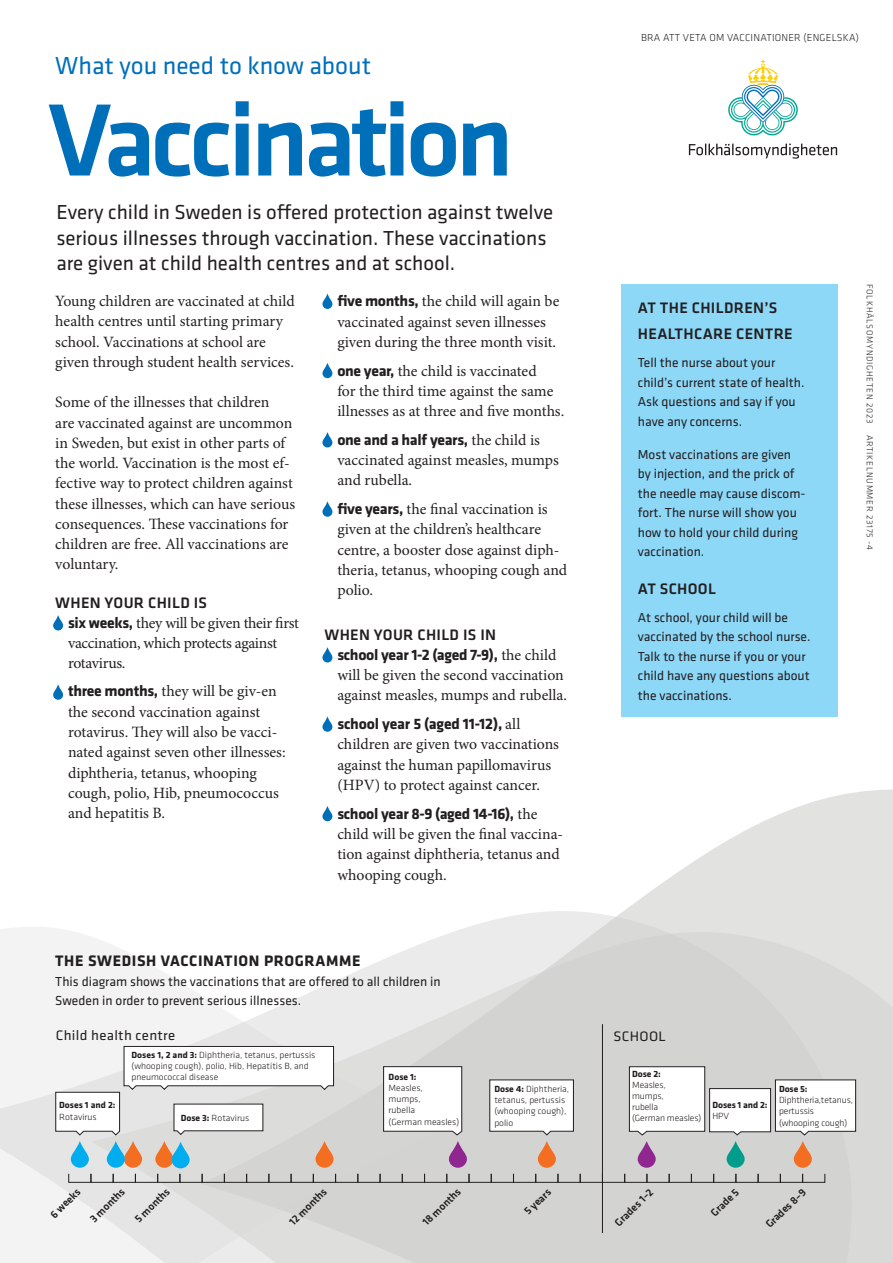
<style>
.page{position:relative;width:893px;height:1263px;background:#fff}
.page>*{position:absolute;margin:0;border:0;box-sizing:border-box;transform-origin:0 0}
.t1{font:500 106.5px "Klavika";letter-spacing:-.05em;color:#006fba}
.t2{font:25.5px "Klavika";color:#006fba}
.t3{font:21px/25.5px "Klavika";color:#231f20}
.t4{font:15.75px/20.2px "Minion Pro";color:#231f20}
.t5{font:15.75px/20.2px "Minion Pro";letter-spacing:-.02em;color:#231f20}
.t6{font:500 15.75px/26.5px "Klavika";letter-spacing:.02em;color:#231f20}
.t7{font:700 15.75px "Klavika";letter-spacing:.04em;color:#231f20}
.t8{font:14.25px "Klavika";letter-spacing:.02em;color:#231f20;scale:1.04 1}
.t9{font:13.5px/19.5px "Klavika";color:#231f20}
.t10{font:500 11.1px "Klavika";color:#231f20}
.t11{font:700 10.8px "Klavika";color:#231f20;scale:1.04 1}
.t12{font:300 10.5px "Klavika";letter-spacing:.02em;color:#231f20}
.t13{font:300 9.3px/11.1px "Klavika";color:#231f20;scale:1.04 1}
.t14{font:700 9.3px/11.1px "Klavika";letter-spacing:-.005em;color:#231f20;scale:1.04 1}
.t15{font:300 9px "Klavika";letter-spacing:.08em;color:#231f20}
.s1{font-family:"Klavika";font-weight:700}
.s2{font-weight:300}
.s3{font-weight:700}
</style>
<div class="page">
<svg style="left:326px;top:789px;width:567px;height:123px"></svg>
<svg style="left:326px;top:890px;width:545px;height:22px"></svg>
<svg style="left:450px;top:912px;width:443px;height:351px;fill:#d3d4d1"></svg>
<svg style="left:0;top:927px;width:450px;height:336px"></svg>
<div style="left:621px;top:284px;width:217px;height:433px;background:#8dd7f7"></div>
<svg style="left:689px;top:143px;width:148px;height:16px"></svg>
<svg style="left:728px;top:60px;width:70px;height:75px"></svg>
<svg style="left:53px;top:615px;width:10px;height:15px"></svg>
<svg style="left:53px;top:684px;width:10px;height:16px"></svg>
<svg style="left:322px;top:294px;width:10px;height:15px"></svg>
<svg style="left:322px;top:363px;width:10px;height:15px"></svg>
<svg style="left:322px;top:432px;width:10px;height:15px"></svg>
<svg style="left:322px;top:501px;width:10px;height:16px"></svg>
<svg style="left:322px;top:647px;width:10px;height:15px"></svg>
<svg style="left:322px;top:716px;width:10px;height:16px"></svg>
<svg style="left:322px;top:806px;width:10px;height:15px"></svg>
<hr style="left:602px;top:1024px;width:1px;height:208px;background:#231f20">
<svg style="left:55px;top:1046px;width:801px;height:137px"></svg>
<h1 class="t2" style="left:55px;top:49px;width:317px">What you need to know about</h1>
<h1 class="t1" style="left:48px;top:68px;width:467px">Vaccination</h1>
<p class="t3" style="left:56px;top:199px;width:498px">Every child in Sweden is ofered protection against twelve serious illnesses through vaccination. These vaccinations are given at child health centres and at school.</p>
<p class="t4" style="left:55px;top:291px;width:241px">Young children are vaccinated at child health centres until starting primary school. Vaccinations at school are given through student health services.</p>
<p class="t4" style="left:55px;top:392px;width:241px">Some of the illnesses that children<br>are vaccinated against are uncommon in Sweden, but exist in other parts of the world. Vaccination is the most ef&shy;fective way to protect children against these illnesses, which can have serious consequences. Tese vaccinations for children are free. All vaccinations are voluntary.</p>
<h2 class="t6" style="left:55px;top:589px;width:153px">WHEN YOUR CHILD IS</h2>
<p class="t5" style="left:68px;top:613px;width:233px"><span class="s1">six weeks,</span> they will be given their frst vaccination, which protects against rotavirus.</p>
<p class="t4" style="left:68px;top:681px;width:219px"><span class="s1">three months,</span> they will be giv-en the second vaccination against rotavirus. Tey will also be vacci&shy;nated against seven other illnesses: diphtheria, tetanus, whooping cough, polio, Hib, pneumococcus and hepatitis B.</p>
<p class="t4" style="left:337px;top:291px;width:224px"><span class="s1">fve months,</span> the child will again be vaccinated against seven illnesses given during the three month visit.</p>
<p class="t4" style="left:337px;top:360px;width:228px"><span class="s1">one year,</span> the child is vaccinated<br>for the third time against the same illnesses as at three and fve months.</p>
<p class="t4" style="left:337px;top:430px;width:223px"><span class="s1">one and a half years,</span> the child is vaccinated against measles, mumps and rubella.</p>
<p class="t4" style="left:337px;top:499px;width:231px"><span class="s1">fve years,</span> the fnal vaccination is given at the children’s healthcare centre, a booster dose against diph&shy;theria, tetanus, whooping cough and polio.</p>
<h2 class="t6" style="left:325px;top:621px;width:173px">WHEN YOUR CHILD IS IN</h2>
<p class="t4" style="left:337px;top:645px;width:231px"><span class="s1">school year 1-2 (aged 7-9),</span> the child will be given the second vaccination against measles, mumps and rubella.</p>
<p class="t4" style="left:337px;top:714px;width:223px"><span class="s1">school year 5 (aged 11-12),</span> all children are given two vaccinations against the human papillomavirus (HPV) to protect against cancer.</p>
<p class="t4" style="left:337px;top:804px;width:227px"><span class="s1">school year 8-9 (aged 14-16),</span> the child will be given the fnal vaccina&shy;tion against diphtheria, tetanus and whooping cough.</p>
<p class="t12" style="left:641px;top:31px;width:219px">BRA ATT VETA OM VACCINATIONER (ENGELSKA)</p>
<h2 class="t6" style="left:638px;top:294px;width:156px">AT THE CHILDREN’S<br>HEALTHCARE CENTRE</h2>
<p class="t9" style="left:638px;top:352px;width:168px">Tell the nurse about your child’s current state of health.<br>Ask questions and say if you have any concerns.</p>
<p class="t9" style="left:638px;top:444px;width:169px">Most vaccinations are given by injection, and the prick of the needle may cause discom&shy;fort. The nurse will show you how to hold your child during vaccination.</p>
<h2 class="t6" style="left:638px;top:575px;width:80px">AT SCHOOL</h2>
<p class="t9" style="left:638px;top:607px;width:174px">At school, your child will be vaccinated by the school nurse.<br>Talk to the nurse if you or your child have any questions about the vaccinations.</p>
<p class="t15" style="left:875px;top:284px;width:141px;rotate:90deg">FOLKHÄLSOMYNDIGHETEN 2023</p>
<p class="t15" style="left:875px;top:435px;width:117px;rotate:90deg">ARTIKELNUMMER 23175 -4</p>
<h2 class="t7" style="left:55px;top:949px;width:307px">THE SWEDISH VACCINATION PROGRAMME</h2>
<p class="t9" style="left:55px;top:971px;width:387px">This diagram shows the vaccinations that are offered to all children in<br>Sweden in order to prevent serious illnesses.</p>
<p class="t8" style="left:56px;top:1026px;width:116px">Child health centre</p>
<p class="t8" style="left:614px;top:1027px;width:52px">SCHOOL</p>
<p class="t14" style="left:59px;top:1099px;width:56px">Doses 1 and 2:<br><span class="s2">Rotavirus</span></p>
<p class="t13" style="left:132px;top:1049px;width:178px"><span class="s3">Doses 1, 2 and 3:</span> Diphtheria, tetanus, pertussis (whooping cough), polio, Hib, Hepatitis B, and pneumococcal disease</p>
<p class="t13" style="left:389px;top:1071px;width:69px"><span class="s3">Dose 1:<br></span>Measles,<br>mumps,<br>rubella<br>(German measles)</p>
<p class="t13" style="left:632px;top:1068px;width:68px"><span class="s3">Dose 2:<br></span>Measles,<br>mumps,<br>rubella<br>(German measles)</p>
<p class="t13" style="left:494px;top:1083px;width:73px"><span class="s3">Dose 4:</span> Diphtheria, tetanus, pertussis (whooping cough), polio</p>
<p class="t14" style="left:712px;top:1099px;width:54px">Doses 1 and 2:</p>
<p class="t13" style="left:181px;top:1112px;width:67px"><span class="s3">Dose 3:</span> Rotavirus</p>
<p class="t13" style="left:712px;top:1110px;width:18px">HPV</p>
<p class="t11" style="left:181px;top:1110px;width:81px">Dose 3: Rotavirus</p>
<p class="t13" style="left:779px;top:1083px;width:73px"><span class="s3">Dose 5:<br></span>Diphtheria,tetanus, pertussis (whooping cough)</p>
<p class="t10" style="left:47px;top:1210px;width:39px;rotate:-44deg">6 weeks</p>
<p class="t10" style="left:87px;top:1215px;width:45px;rotate:-44deg">3 months</p>
<p class="t10" style="left:132px;top:1215px;width:45px;rotate:-44deg">5 months</p>
<p class="t10" style="left:286px;top:1218px;width:49px;rotate:-44deg">12 months</p>
<p class="t10" style="left:419px;top:1218px;width:50px;rotate:-44deg">18 months</p>
<p class="t10" style="left:521px;top:1207px;width:34px;rotate:-44deg">5 years</p>
<p class="t10" style="left:611px;top:1219px;width:50px;rotate:-44deg">Grades 1–2</p>
<p class="t10" style="left:707px;top:1209px;width:36px;rotate:-44deg">Grade 5</p>
<p class="t10" style="left:762px;top:1220px;width:53px;rotate:-44deg">Grades 8–9</p>
</div>
